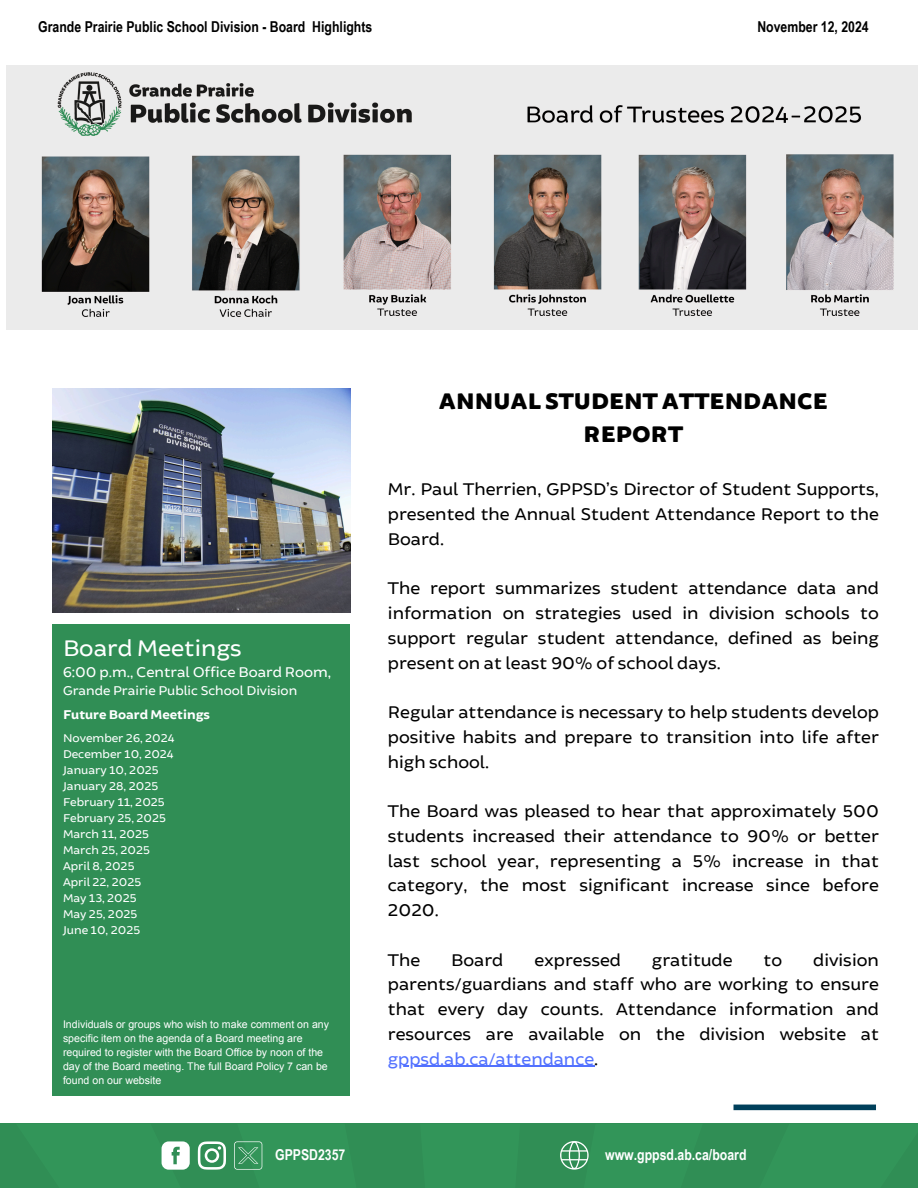
<style>
.page{position:relative;width:918px;height:1188px;background:#fff}
.page>*{position:absolute;margin:0;border:0;box-sizing:border-box;transform-origin:0 0}
.t1{font:900 24px/32.7px "Brocha W00";color:#000;text-align:center}
.t2{font:24px "Brocha W00";color:#fff}
.t3{font:18px/24.8px "Brocha W00";color:#000;text-align:justify}
.t4{font:18px "Brocha W00";color:#5271ff}
.t5{font:700 15px "Arial Narrow";color:#000}
.t6{font:15px "Brocha W00";color:#fff}
.t7{font:700 15px "Arial Narrow";color:#fff}
.t8{font:13.5px "Brocha W00";color:#fff}
.t9{font:700 13.5px "Brocha W00";color:#fff}
.t10{font:12px/16px "Brocha W00";color:#fff}
.t11{font:10.65px/14.1px "Arial";color:#fff}
.s1{color:#000}
</style>
<div class="page">
<img style="left:52px;top:389px;width:298px;height:224px">
<div style="left:52px;top:624px;width:298px;height:472px;background:#308e55"></div>
<hr style="left:388px;top:1066px;width:206px;height:1px;background:#5271ff">
<img style="left:6px;top:65px;width:912px;height:265px">
<div style="left:16px;top:1124px;width:902px;height:64px;background:#329559"></div>
<div style="left:734px;top:1105px;width:142px;height:5px;background:#00405b"></div>
<p class="t5" style="left:38px;top:18px;width:336px">Grande Prairie Public School Division - Board Highlights</p>
<h4 class="t5" style="left:757px;top:18px;width:113px">November 12, 2024</h4>
<h3 class="t2" style="left:63px;top:633px;width:180px">Board Meetings</h3>
<h3 class="t6" style="left:63px;top:663px;width:270px">6:00 p.m., Central Office Board Room,</h3>
<h3 class="t8" style="left:63px;top:682px;width:236px">Grande Prairie Public School Division</h3>
<h3 class="t9" style="left:63px;top:706px;width:149px">Future Board Meetings</h3>
<p class="t10" style="left:63px;top:730px;width:113px">November 26, 2024<br>December 10, 2024<br>January 10, 2025<br>January 28, 2025<br>February 11, 2025<br>February 25, 2025<br>March 11, 2025<br>March 25, 2025<br>April 8, 2025<br>April 22, 2025<br>May 13, 2025<br>May 25, 2025<br>June 10, 2025</p>
<p class="t11" style="left:63px;top:1017px;width:268px">Individuals or groups who wish to make comment on any specific item on the agenda of a Board meeting are required to register with the Board Office by noon of the day of the Board meeting. The full Board Policy 7 can be found on our website</p>
<h3 class="t1" style="left:439px;top:386px;width:391px">ANNUAL STUDENT ATTENDANCE<br>REPORT</h3>
<h5 class="t3" style="left:388px;top:477px;width:493px">Mr. Paul Therrien, GPPSD’s Director of Student Supports, presented the Annual Student Attendance Report to the Board.</h5>
<p class="t3" style="left:388px;top:576px;width:493px">The report summarizes student attendance data and information on strategies used in division schools to support regular student attendance, defined as being present on at least 90% of school days.</p>
<p class="t3" style="left:388px;top:700px;width:493px">Regular attendance is necessary to help students develop positive habits and prepare to transition into life after high school.</p>
<h5 class="t3" style="left:388px;top:799px;width:493px">The Board was pleased to hear that approximately 500 students increased their attendance to 90% or better last school year, representing a 5% increase in that category, the most significant increase since before 2020.</h5>
<h5 class="t3" style="left:388px;top:947px;width:34px">The</h5>
<h5 class="t3" style="left:451px;top:947px;width:54px">Board</h5>
<h5 class="t3" style="left:534px;top:947px;width:88px">expressed</h5>
<h5 class="t3" style="left:652px;top:947px;width:82px">gratitude</h5>
<h5 class="t3" style="left:764px;top:947px;width:20px">to</h5>
<h5 class="t3" style="left:388px;top:947px;width:493px;text-indent:425px">division parents/guardians and staff who are working to ensure that every day counts. Attendance information and resources are available on the division website at</h5>
<h6 class="t4" style="left:388px;top:1048px;width:212px">gppsd.ab.ca/attendance<span class="s1">.</span></h6>
<h3 class="t7" style="left:275px;top:1146px;width:72px">GPPSD2357</h3>
<h1 class="t7" style="left:605px;top:1146px;width:143px">www.gppsd.ab.ca/board</h1>
</div>
